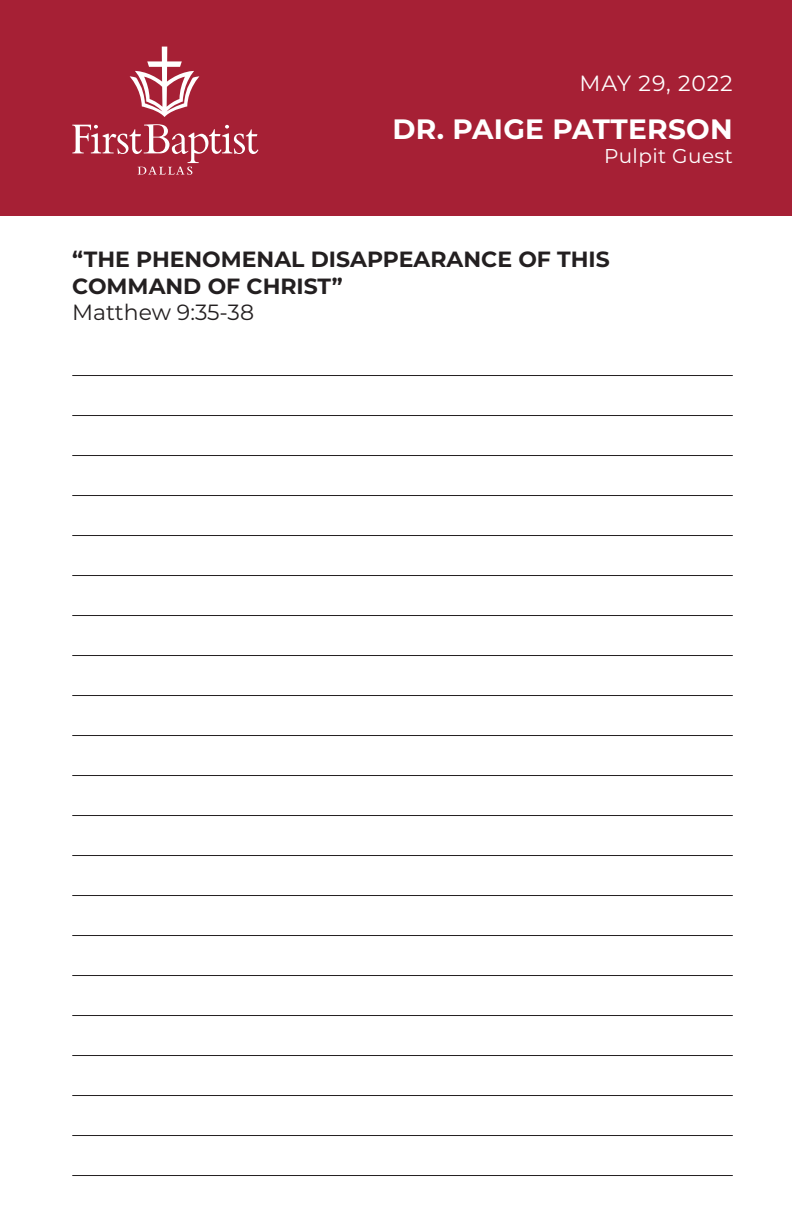
<style>
.page{position:relative;width:792px;height:1224px;background:#fff}
.page>*{position:absolute;margin:0;border:0;box-sizing:border-box;transform-origin:0 0}
.t1{font:700 28px "Montserrat";letter-spacing:.01em;color:#fff}
.t2{font:700 22px "Montserrat";color:#231f20}
.t3{font:22px "Montserrat";color:#231f20}
.t4{font:22px "Montserrat";letter-spacing:.04em;color:#fff}
.t5{font:20px "Montserrat";letter-spacing:.02em;color:#fff}
</style>
<div class="page">
<div style="left:0;top:0;width:792px;height:216px;background:#a62035"></div>
<hr style="left:72px;top:375px;width:661px;height:1px;background:#231f20">
<hr style="left:72px;top:415px;width:661px;height:1px;background:#231f20">
<hr style="left:72px;top:455px;width:661px;height:1px;background:#231f20">
<hr style="left:72px;top:495px;width:661px;height:1px;background:#231f20">
<hr style="left:72px;top:535px;width:661px;height:1px;background:#231f20">
<hr style="left:72px;top:575px;width:661px;height:1px;background:#231f20">
<hr style="left:72px;top:615px;width:661px;height:1px;background:#231f20">
<hr style="left:72px;top:655px;width:661px;height:1px;background:#231f20">
<hr style="left:72px;top:695px;width:661px;height:1px;background:#231f20">
<hr style="left:72px;top:735px;width:661px;height:1px;background:#231f20">
<hr style="left:72px;top:775px;width:661px;height:1px;background:#231f20">
<hr style="left:72px;top:815px;width:661px;height:1px;background:#231f20">
<hr style="left:72px;top:855px;width:661px;height:1px;background:#231f20">
<hr style="left:72px;top:895px;width:661px;height:1px;background:#231f20">
<hr style="left:72px;top:935px;width:661px;height:1px;background:#231f20">
<hr style="left:72px;top:975px;width:661px;height:1px;background:#231f20">
<hr style="left:72px;top:1015px;width:661px;height:1px;background:#231f20">
<hr style="left:72px;top:1055px;width:661px;height:1px;background:#231f20">
<hr style="left:72px;top:1095px;width:661px;height:1px;background:#231f20">
<hr style="left:72px;top:1135px;width:661px;height:1px;background:#231f20">
<hr style="left:72px;top:1175px;width:661px;height:1px;background:#231f20">
<svg style="left:72px;top:124px;width:186px;height:51px"></svg>
<svg style="left:130px;top:47px;width:69px;height:70px"></svg>
<p class="t4" style="left:580px;top:68px;width:155px">MAY 29, 2022</p>
<p class="t1" style="left:393px;top:109px;width:342px">DR. PAIGE PATTERSON</p>
<p class="t5" style="left:604px;top:142px;width:130px">Pulpit Guest</p>
<p class="t2" style="left:72px;top:244px;width:539px">“THE PHENOMENAL DISAPPEARANCE OF THIS</p>
<p class="t2" style="left:72px;top:270px;width:272px">COMMAND OF CHRIST”</p>
<p class="t3" style="left:72px;top:297px;width:183px">Matthew 9:35-38</p>
</div>
